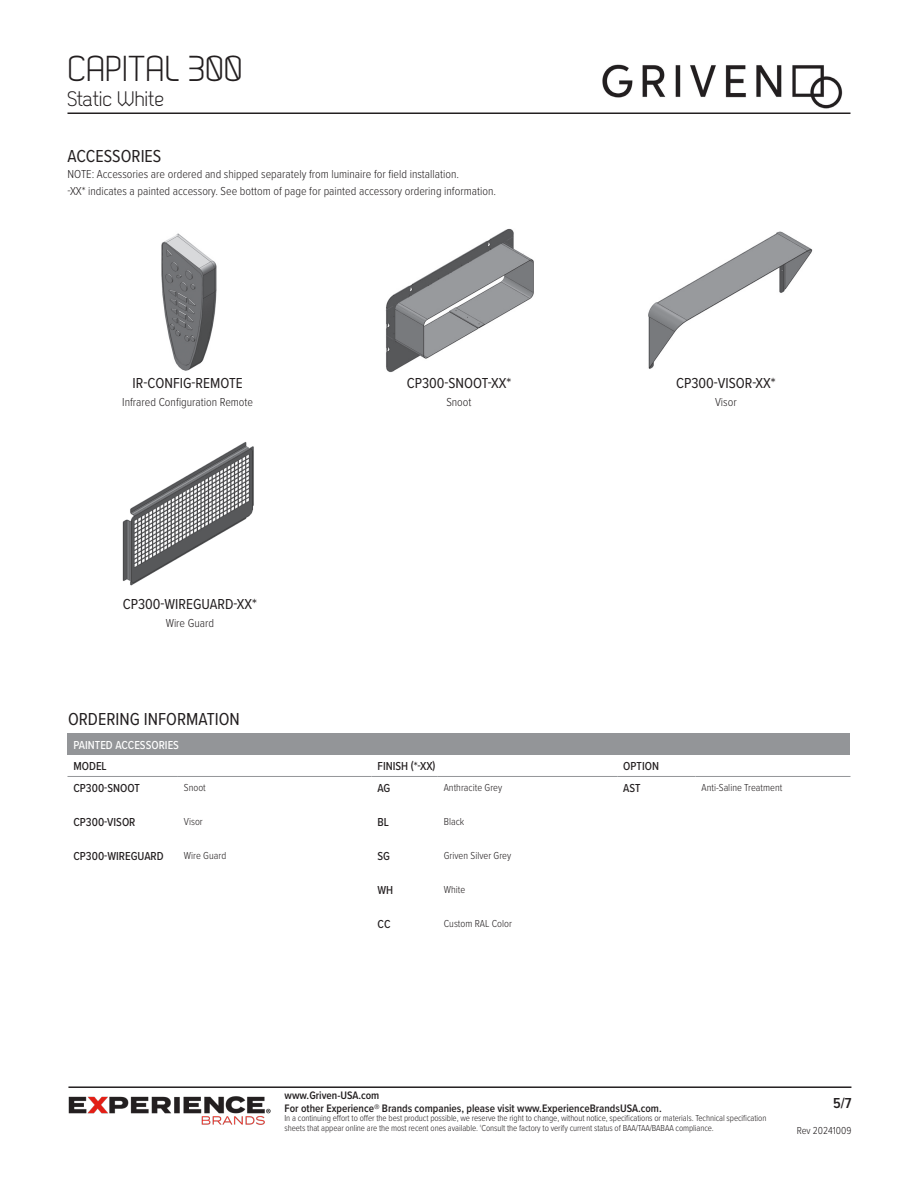
<style>
.page{position:relative;width:918px;height:1188px;background:#fff}
.page>*{position:absolute;margin:0;border:0;box-sizing:border-box;transform-origin:0 0}
.t1{font:36px "Dekar";color:#231f20}
.t2{font:21px "Dekar";color:#231f20}
.t3{font:18px "Proxima Nova Cond";color:#231f20}
.t4{font:15px "Proxima Nova Cond";color:#231f20}
.t5{font:600 15px "Proxima Nova Cond";color:#231f20}
.t6{font:300 12px "Proxima Nova Cond";color:#231f20}
.Ordering_Info_Text{font:500 12px "Proxima Nova Cond";color:#231f20}
.Ordering_Info_Text-2{font:500 12px "Proxima Nova Cond";color:#fff}
.t7{font:600 11.25px/12.8px "Proxima Nova Cond";color:#231f20}
.Ordering_Info_Text-3{font:300 10.5px "Proxima Nova Cond";color:#231f20}
.t8{font:300 9px/9.8px "Proxima Nova Cond";letter-spacing:-.01em;color:#231f20}
</style>
<div class="page">
<img style="left:648px;top:231px;width:165px;height:138px">
<img style="left:385px;top:228px;width:149px;height:145px">
<img style="left:122px;top:442px;width:132px;height:144px">
<img style="left:161px;top:233px;width:56px;height:138px">
<div style="left:68px;top:734px;width:782px;height:21px;background:#939598"></div>
<hr style="left:68px;top:776px;width:110px;height:1px;background:#939598">
<hr style="left:178px;top:776px;width:194px;height:1px;background:#939598">
<hr style="left:372px;top:776px;width:66px;height:1px;background:#939598">
<hr style="left:438px;top:776px;width:179px;height:1px;background:#939598">
<hr style="left:617px;top:776px;width:79px;height:1px;background:#939598">
<hr style="left:696px;top:776px;width:155px;height:1px;background:#939598">
<img style="left:602px;top:64px;width:241px;height:45px">
<hr style="left:68px;top:112px;width:782px;height:2px;background:#231f20">
<hr style="left:68px;top:1086px;width:783px;height:2px;background:#231f20">
<img style="left:68px;top:1096px;width:203px;height:29px">
<h1 class="t1" style="left:68px;top:51px;width:177px">CAPITAL 300</h1>
<h2 class="t2" style="left:68px;top:89px;width:98px">Static White</h2>
<h1 class="t3" style="left:68px;top:142px;width:95px">ACCESSORIES</h1>
<h1 class="t6" style="left:68px;top:166px;width:393px">NOTE: Accessories are ordered and shipped separately from luminaire for field installation.</h1>
<h1 class="t6" style="left:68px;top:182px;width:430px">-XX* indicates a painted accessory. See bottom of page for painted accessory ordering information.</h1>
<h1 class="t4" style="left:133px;top:372px;width:112px">IR-CONFIG-REMOTE</h1>
<h1 class="t6" style="left:122px;top:393px;width:132px">Infrared Configuration Remote</h1>
<h1 class="t4" style="left:407px;top:372px;width:106px">CP300-SNOOT-XX*</h1>
<h1 class="t6" style="left:446px;top:393px;width:27px">Snoot</h1>
<h1 class="t4" style="left:676px;top:372px;width:101px">CP300-VISOR-XX*</h1>
<h1 class="t6" style="left:715px;top:393px;width:23px">Visor</h1>
<h1 class="t4" style="left:123px;top:593px;width:136px">CP300-WIREGUARD-XX*</h1>
<h1 class="t6" style="left:166px;top:614px;width:50px">Wire Guard</h1>
<h1 class="t3" style="left:68px;top:706px;width:173px">ORDERING INFORMATION</h1>
<p class="Ordering_Info_Text-2" style="left:74px;top:736px;width:107px">PAINTED ACCESSORIES</p>
<p class="Ordering_Info_Text" style="left:74px;top:758px;width:35px">MODEL</p>
<p class="Ordering_Info_Text" style="left:378px;top:758px;width:60px">FINISH (*-XX)</p>
<p class="Ordering_Info_Text" style="left:623px;top:758px;width:37px">OPTION</p>
<p class="Ordering_Info_Text" style="left:74px;top:779px;width:68px">CP300-SNOOT</p>
<p class="Ordering_Info_Text-3" style="left:184px;top:780px;width:24px">Snoot</p>
<p class="Ordering_Info_Text" style="left:378px;top:779px;width:14px">AG</p>
<p class="Ordering_Info_Text-3" style="left:444px;top:780px;width:60px">Anthracite Grey</p>
<p class="Ordering_Info_Text" style="left:623px;top:779px;width:19px">AST</p>
<p class="Ordering_Info_Text-3" style="left:702px;top:780px;width:82px">Anti-Saline Treatment</p>
<p class="Ordering_Info_Text" style="left:74px;top:813px;width:64px">CP300-VISOR</p>
<p class="Ordering_Info_Text-3" style="left:184px;top:814px;width:20px">Visor</p>
<p class="Ordering_Info_Text" style="left:378px;top:813px;width:13px">BL</p>
<p class="Ordering_Info_Text-3" style="left:444px;top:814px;width:22px">Black</p>
<p class="Ordering_Info_Text" style="left:74px;top:847px;width:92px">CP300-WIREGUARD</p>
<p class="Ordering_Info_Text-3" style="left:184px;top:848px;width:44px">Wire Guard</p>
<p class="Ordering_Info_Text" style="left:378px;top:847px;width:14px">SG</p>
<p class="Ordering_Info_Text-3" style="left:444px;top:848px;width:69px">Griven Silver Grey</p>
<p class="Ordering_Info_Text" style="left:378px;top:881px;width:17px">WH</p>
<p class="Ordering_Info_Text-3" style="left:444px;top:882px;width:23px">White</p>
<p class="Ordering_Info_Text" style="left:378px;top:915px;width:14px">CC</p>
<p class="Ordering_Info_Text-3" style="left:444px;top:916px;width:70px">Custom RAL Color</p>
<p class="t7" style="left:285px;top:1089px;width:379px">www.Griven-USA.com<br>For other Experience® Brands companies, please visit www.ExperienceBrandsUSA.com.</p>
<p class="t8" style="left:285px;top:1113px;width:483px">In a continuing effort to offer the best product possible, we reserve the right to change, without notice, specifications or materials. Technical specification sheets that appear online are the most recent ones available. <sup>‡</sup>Consult the factory to verify current status of BAA/TAA/BABAA compliance.</p>
<h3 class="t5" style="left:833px;top:1092px;width:20px">5/7</h3>
<p class="Ordering_Info_Text-3" style="left:797px;top:1123px;width:56px">Rev 20241009</p>
</div>
